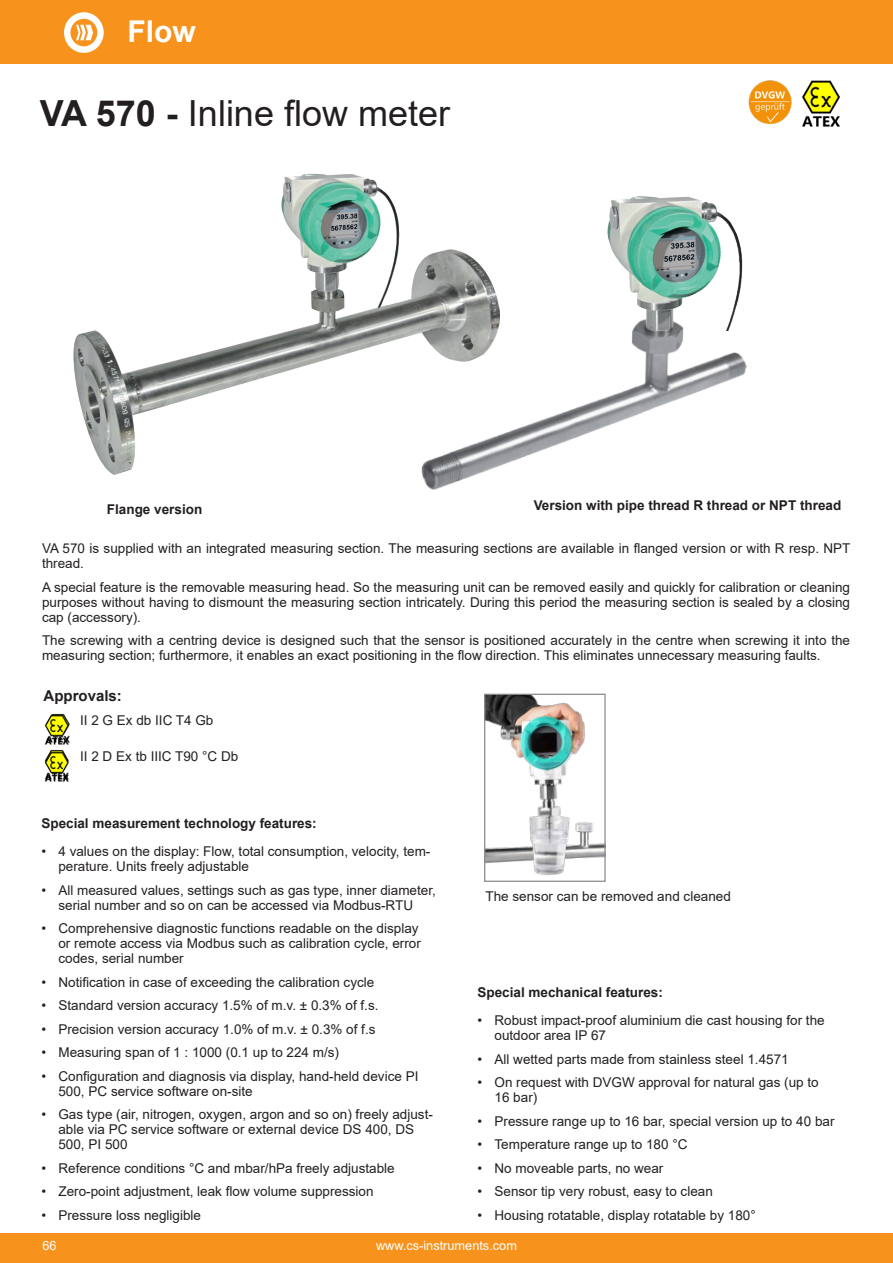
<style>
.page{position:relative;width:893px;height:1263px;background:#fff}
.page>*{position:absolute;margin:0;border:0;box-sizing:border-box;transform-origin:0 0}
.t1{font:36px "Arial";color:#231f20}
.t2{font:700 30px "Arial";color:#fff}
.t3{font:700 15px "Arial";color:#231f20}
.t4{font:13.5px/15px "Arial";color:#231f20}
.t5{font:700 13.5px "Arial";color:#231f20}
.t6{font:12.75px "Arial";color:#fff}
.s1{font-weight:700}
</style>
<div class="page">
<div style="left:0;top:0;width:893px;height:64px;background:#f7931d"></div>
<div style="left:0;top:1233px;width:893px;height:30px;background:#f7931d"></div>
<img style="left:73px;top:173px;width:341px;height:301px">
<img style="left:414px;top:249px;width:334px;height:241px">
<img style="left:601px;top:196px;width:146px;height:134px">
<img style="left:748px;top:80px;width:44px;height:44px">
<img style="left:802px;top:80px;width:38px;height:47px">
<img style="left:51px;top:714px;width:14px;height:1px">
<img style="left:49px;top:750px;width:15px;height:2px">
<img style="left:486px;top:696px;width:118px;height:179px">
<div style="left:484px;top:694px;width:122px;height:188px;border:1px solid #8b8d90"></div>
<img style="left:44px;top:715px;width:26px;height:30px">
<img style="left:44px;top:752px;width:25px;height:30px">
<svg style="left:64px;top:12px;width:40px;height:41px"></svg>
<h2 class="t2" style="left:128px;top:10px;width:70px">Flow</h2>
<h1 class="t1" style="left:40px;top:89px;width:412px"><span class="s1">VA 570 -</span> Inline flow meter</h1>
<p class="t5" style="left:534px;top:495px;width:309px">Version with pipe thread R thread or NPT thread</p>
<p class="t5" style="left:107px;top:500px;width:97px">Flange version</p>
<p class="t4" style="left:42px;top:541px;width:810px">VA 570 is supplied with an integrated measuring section. The measuring sections are available in flanged version or with R resp. NPT thread.</p>
<p class="t4" style="left:42px;top:579px;width:810px;text-align:justify">A special feature is the removable measuring head. So the measuring unit can be removed easily and quickly for calibration or cleaning purposes without having to dismount the measuring section intricately. During this period the measuring section is sealed by a closing cap (accessory).</p>
<p class="t4" style="left:42px;top:633px;width:810px">The screwing with a centring device is designed such that the sensor is positioned accurately in the centre when screwing it into the measuring section; furthermore, it enables an exact positioning in the flow direction. This eliminates unnecessary measuring faults.</p>
<p class="t3" style="left:44px;top:685px;width:80px">Approvals:</p>
<p class="t4" style="left:80px;top:713px;width:135px">II 2 G Ex db IIC T4 Gb</p>
<p class="t4" style="left:80px;top:748px;width:160px">II 2 D Ex tb IIIC T90 °C Db</p>
<p class="t5" style="left:41px;top:813px;width:277px">Special measurement technology features:</p>
<p class="t4" style="left:58px;top:844px;width:373px;text-indent:-17px">• 4 values on the display: Flow, total consumption, velocity, tem&shy;perature. Units freely adjustable</p>
<p class="t4" style="left:41px;top:882px;width:396px;text-align:center">• All measured values, settings such as gas type, inner diameter, serial number and so on can be accessed via Modbus-RTU</p>
<p class="t4" style="left:58px;top:921px;width:364px;text-indent:-17px">• Comprehensive diagnostic functions readable on the display or remote access via Modbus such as calibration cycle, error codes, serial number</p>
<p class="t4" style="left:41px;top:974px;width:334px">• Notification in case of exceeding the calibration cycle</p>
<p class="t4" style="left:41px;top:998px;width:339px">• Standard version accuracy 1.5% of m.v. ± 0.3% of f.s.</p>
<p class="t4" style="left:41px;top:1021px;width:336px">• Precision version accuracy 1.0% of m.v. ± 0.3% of f.s</p>
<p class="t4" style="left:41px;top:1045px;width:299px">• Measuring span of 1 : 1000 (0.1 up to 224 m/s)</p>
<p class="t4" style="left:58px;top:1068px;width:361px;text-indent:-17px">• Configuration and diagnosis via display, hand-held device PI<br>500, PC service software on-site</p>
<p class="t4" style="left:58px;top:1107px;width:376px;text-indent:-17px">• Gas type (air, nitrogen, oxygen, argon and so on) freely adjust&shy;able via PC service software or external device DS 400, DS<br>500, PI 500</p>
<p class="t4" style="left:41px;top:1160px;width:355px">• Reference conditions °C and mbar/hPa freely adjustable</p>
<p class="t4" style="left:41px;top:1184px;width:334px">• Zero-point adjustment, leak flow volume suppression</p>
<p class="t4" style="left:41px;top:1207px;width:161px">• Pressure loss negligible</p>
<p class="t4" style="left:485px;top:888px;width:247px">The sensor can be removed and cleaned</p>
<p class="t5" style="left:477px;top:982px;width:187px">Special mechanical features:</p>
<p class="t4" style="left:495px;top:1013px;width:332px;text-indent:-17px">• Robust impact-proof aluminium die cast housing for the outdoor area IP 67</p>
<p class="t4" style="left:477px;top:1051px;width:313px">• All wetted parts made from stainless steel 1.4571</p>
<p class="t4" style="left:495px;top:1075px;width:326px;text-indent:-17px">• On request with DVGW approval for natural gas (up to<br>16 bar)</p>
<p class="t4" style="left:477px;top:1113px;width:358px">• Pressure range up to 16 bar, special version up to 40 bar</p>
<p class="t4" style="left:477px;top:1137px;width:212px">• Temperature range up to 180 °C</p>
<p class="t4" style="left:477px;top:1160px;width:187px">• No moveable parts, no wear</p>
<p class="t4" style="left:477px;top:1184px;width:237px">• Sensor tip very robust, easy to clean</p>
<p class="t4" style="left:477px;top:1207px;width:280px">• Housing rotatable, display rotatable by 180°</p>
<p class="t6" style="left:43px;top:1237px;width:16px">66</p>
<p class="t6" style="left:376px;top:1237px;width:142px">www.cs-instruments.com</p>
</div>
